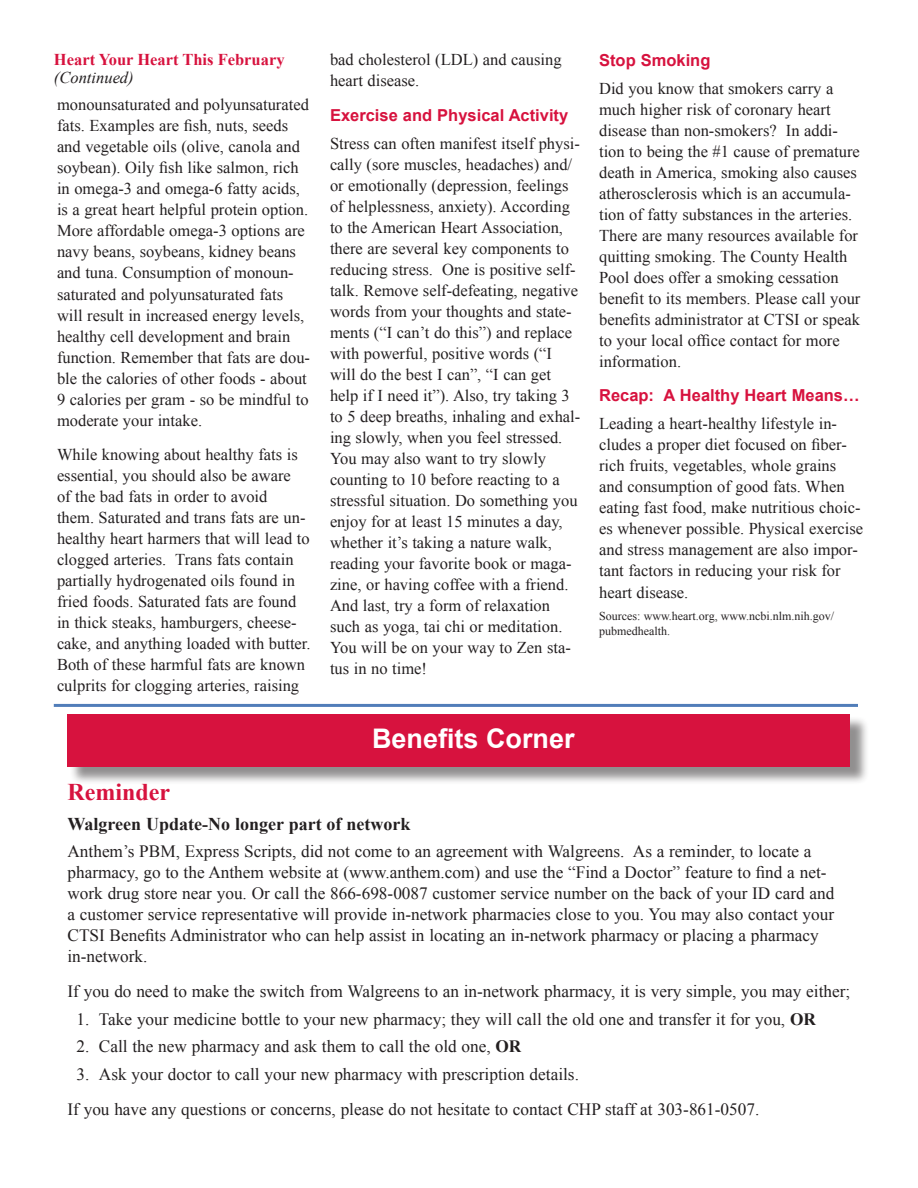
<style>
.page{position:relative;width:918px;height:1188px;background:#fff}
.page>*{position:absolute;margin:0;border:0;box-sizing:border-box;transform-origin:0 0}
.t1{font:700 27px "Arial";color:#fff}
.t2{font:700 24px "Times New Roman";color:#d7123e}
.t3{font:700 18px "Times New Roman";color:#231f20}
.t4{font:17.25px/21px "Times New Roman";color:#231f20}
.t5{font:16.5px/21px "Times New Roman";color:#231f20}
.t6{font:700 16.5px "Arial";color:#d7123e}
.t7{font:700 16.5px "Times New Roman";color:#d7123e}
.t8{font:italic 16.5px "Times New Roman";color:#231f20}
.t9{font:12px/15px "Times New Roman";color:#231f20}
.s1{font-weight:700}
</style>
<div class="page">
<hr style="left:54px;top:704px;width:804px;height:3px;background:#517db9">
<div style="left:70px;top:716px;width:799px;height:70px;background:#231f20;opacity:.5"></div>
<div style="left:68px;top:714px;width:782px;height:53px;background:#d7123e"></div>
<p class="t7" style="left:54px;top:48px;width:232px">Heart Your Heart This February</p>
<p class="t8" style="left:54px;top:66px;width:81px">(Continued)</p>
<p class="t5" style="left:57px;top:94px;width:255px">monounsaturated and polyunsaturated fats. Examples are fish, nuts, seeds and vegetable oils (olive, canola and soybean). Oily fish like salmon, rich in omega-3 and omega-6 fatty acids, is a great heart helpful protein option.<br>More affordable omega-3 options are navy beans, soybeans, kidney beans and tuna. Consumption of monoun&shy;saturated and polyunsaturated fats will result in increased energy levels, healthy cell development and brain function. Remember that fats are dou&shy;ble the calories of other foods - about 9 calories per gram - so be mindful to moderate your intake.</p>
<p class="t5" style="left:57px;top:444px;width:255px">While knowing about healthy fats is essential, you should also be aware<br>of the bad fats in order to avoid<br>them. Saturated and trans fats are un&shy;healthy heart harmers that will lead to clogged arteries. Trans fats contain partially hydrogenated oils found in fried foods. Saturated fats are found in thick steaks, hamburgers, cheese&shy;cake, and anything loaded with butter.<br>Both of these harmful fats are known culprits for clogging arteries, raising</p>
<p class="t5" style="left:330px;top:49px;width:233px">bad cholesterol (LDL) and causing heart disease.</p>
<p class="t6" style="left:330px;top:104px;width:240px">Exercise and Physical Activity</p>
<p class="t5" style="left:330px;top:132px;width:252px">Stress can often manifest itself physi&shy;cally (sore muscles, headaches) and/ or emotionally (depression, feelings of helplessness, anxiety). According to the American Heart Association, there are several key components to reducing stress. One is positive self&shy;talk. Remove self-defeating, negative words from your thoughts and state&shy;ments (“I can’t do this”) and replace with powerful, positive words (“I will do the best I can”, “I can get help if I need it”). Also, try taking 3 to 5 deep breaths, inhaling and exhal&shy;ing slowly, when you feel stressed.<br>You may also want to try slowly counting to 10 before reacting to a stressful situation. Do something you enjoy for at least 15 minutes a day, whether it’s taking a nature walk, reading your favorite book or maga&shy;zine, or having coffee with a friend.<br>And last, try a form of relaxation such as yoga, tai chi or meditation.<br>You will be on your way to Zen sta&shy;tus in no time!</p>
<p class="t6" style="left:599px;top:49px;width:113px">Stop Smoking</p>
<p class="t5" style="left:599px;top:78px;width:263px">Did you know that smokers carry a much higher risk of coronary heart disease than non-smokers? In addi&shy;tion to being the #1 cause of premature death in America, smoking also causes atherosclerosis which is an accumula&shy;tion of fatty substances in the arteries.<br>There are many resources available for quitting smoking. The County Health Pool does offer a smoking cessation benefit to its members. Please call your benefits administrator at CTSI or speak to your local office contact for more information.</p>
<p class="t6" style="left:599px;top:385px;width:262px">Recap: A Healthy Heart Means…</p>
<p class="t5" style="left:599px;top:413px;width:266px">Leading a heart-healthy lifestyle in&shy;cludes a proper diet focused on fiber&shy;rich fruits, vegetables, whole grains and consumption of good fats. When eating fast food, make nutritious choic&shy;es whenever possible. Physical exercise and stress management are also impor&shy;tant factors in reducing your risk for heart disease.</p>
<p class="t9" style="left:599px;top:608px;width:237px">Sources: www.heart.org, www.ncbi.nlm.nih.gov/ pubmedhealth.</p>
<h1 class="t1" style="left:372px;top:720px;width:204px">Benefits Corner</h1>
<h2 class="t2" style="left:68px;top:776px;width:104px">Reminder</h2>
<p class="t3" style="left:68px;top:811px;width:345px">Walgreen Update-No longer part of network</p>
<p class="t4" style="left:68px;top:841px;width:768px">Anthem’s PBM, Express Scripts, did not come to an agreement with Walgreens. As a reminder, to locate a pharmacy, go to the Anthem website at (www.anthem.com) and use the “Find a Doctor” feature to find a net&shy;work drug store near you. Or call the 866-698-0087 customer service number on the back of your ID card and a customer service representative will provide in-network pharmacies close to you. You may also contact your CTSI Benefits Administrator who can help assist in locating an in-network pharmacy or placing a pharmacy in-network.</p>
<p class="t4" style="left:68px;top:980px;width:784px">If you do need to make the switch from Walgreens to an in-network pharmacy, it is very simple, you may either;</p>
<p class="t4" style="left:77px;top:1008px;width:741px">1. Take your medicine bottle to your new pharmacy; they will call the old one and transfer it for you, <span class="s1">OR</span></p>
<p class="t4" style="left:77px;top:1036px;width:446px">2. Call the new pharmacy and ask them to call the old one, <span class="s1">OR</span></p>
<p class="t4" style="left:68px;top:1057px;width:693px;line-height:34.5px;text-indent:9px">3. Ask your doctor to call your new pharmacy with prescription details.<br>If you have any questions or concerns, please do not hesitate to contact CHP staff at 303-861-0507.</p>
</div>
